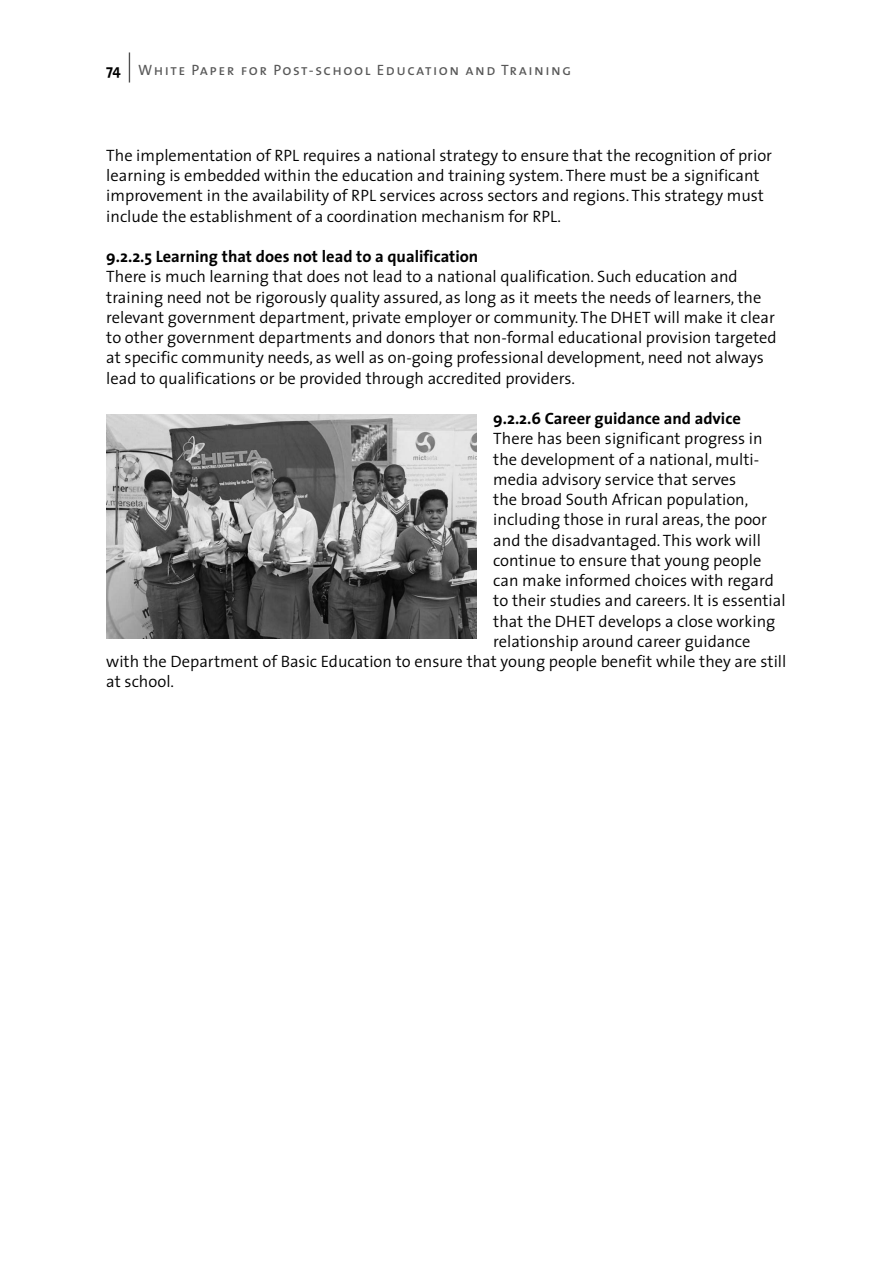
<style>
.page{position:relative;width:893px;height:1263px;background:#fff}
.page>*{position:absolute;margin:0;border:0;box-sizing:border-box;transform-origin:0 0}
.t1{font:300 16.5px/20.2px "The Sans";color:#000}
.t2{font:700 16.5px "The Sans";color:#000}
.t3{font:15px "The Sans Caps";letter-spacing:.1em;color:#585858}
.s1{font-family:"The Sans";font-weight:700;color:#000}
.s2{font-family:"The Sans";font-weight:300;font-size:30px;color:#000}
</style>
<div class="page">
<img style="left:106px;top:415px;width:370px;height:224px">
<p class="t3" style="left:106px;top:61px;width:466px"><span class="s1">74</span> <span class="s2">|</span> White Paper for Post-school Education and Training</p>
<p class="t1" style="left:106px;top:149px;width:667px">The implementation of RPL requires a national strategy to ensure that the recognition of prior learning is embedded within the education and training system. There must be a significant improvement in the availability of RPL services across sectors and regions. This strategy must include the establishment of a coordination mechanism for RPL.</p>
<p class="t2" style="left:106px;top:250px;width:373px">9.2.2.5 Learning that does not lead to a qualification</p>
<p class="t1" style="left:106px;top:270px;width:672px">There is much learning that does not lead to a national qualification. Such education and training need not be rigorously quality assured, as long as it meets the needs of learners, the relevant government department, private employer or community. The DHET will make it clear to other government departments and donors that non-formal educational provision targeted at specific community needs, as well as on-going professional development, need not always lead to qualifications or be provided through accredited providers.</p>
<p class="t2" style="left:493px;top:412px;width:249px">9.2.2.6 Career guidance and advice</p>
<p class="t1" style="left:493px;top:432px;width:271px">There has been significant progress in</p>
<p class="t1" style="left:493px;top:453px;width:267px">the development of a national, multi-</p>
<p class="t1" style="left:493px;top:473px;width:244px">media advisory service that serves</p>
<p class="t1" style="left:493px;top:493px;width:257px">the broad South African population,</p>
<p class="t1" style="left:493px;top:513px;width:275px">including those in rural areas, the poor</p>
<p class="t1" style="left:493px;top:534px;width:269px">and the disadvantaged. This work will</p>
<p class="t1" style="left:493px;top:554px;width:270px">continue to ensure that young people</p>
<p class="t1" style="left:493px;top:574px;width:282px">can make informed choices with regard</p>
<p class="t1" style="left:493px;top:594px;width:294px">to their studies and careers. It is essential</p>
<p class="t1" style="left:493px;top:615px;width:284px">that the DHET develops a close working</p>
<p class="t1" style="left:493px;top:635px;width:259px">relationship around career guidance</p>
<p class="t1" style="left:106px;top:655px;width:682px">with the Department of Basic Education to ensure that young people benefit while they are still</p>
<p class="t1" style="left:106px;top:675px;width:69px">at school.</p>
</div>
